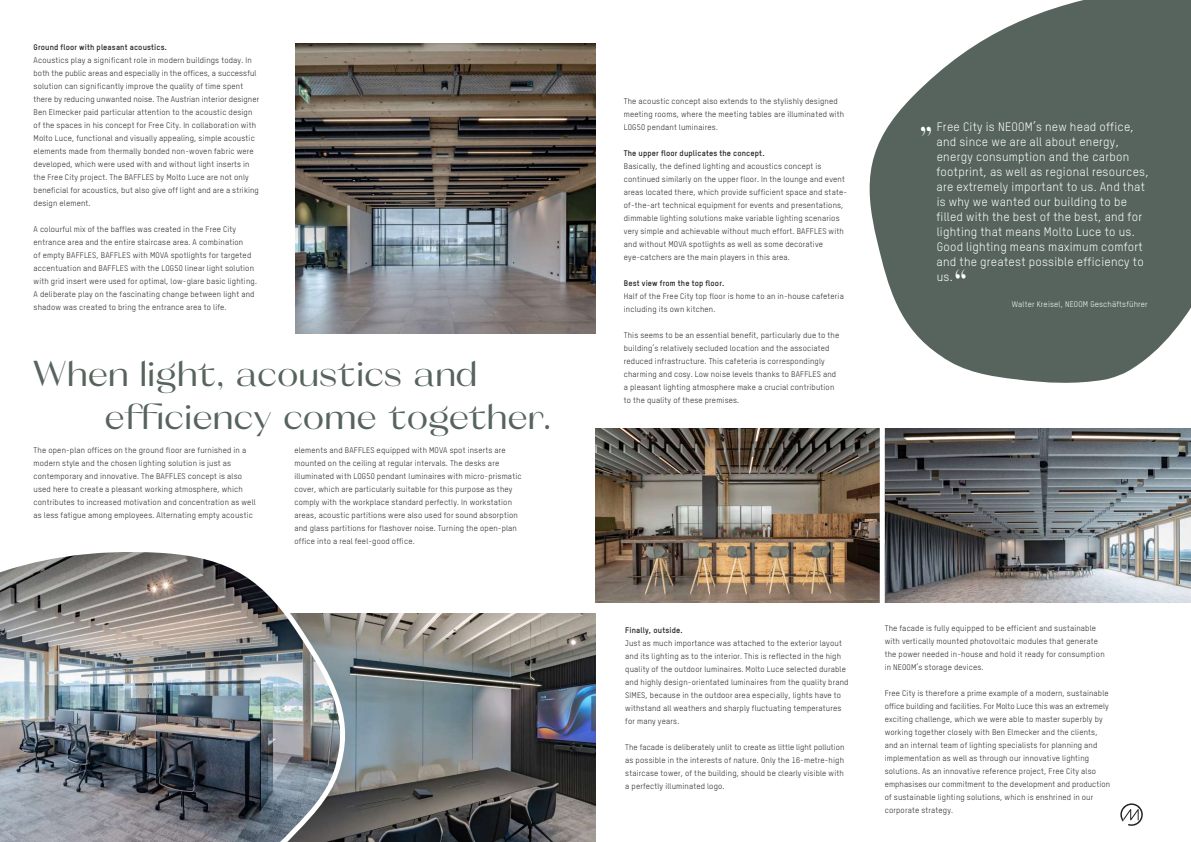
<style>
.page{position:relative;width:1191px;height:842px;background:#fff}
.page>*{position:absolute;margin:0;border:0;box-sizing:border-box;transform-origin:0 0}
.t1{font:49px "Orelo Optical Book";color:#fff}
.t2{font:36px/43.2px "Orelo Optical Regular";color:#56645d}
.t3{font:12px/15px "TSTARPRO";letter-spacing:.02em;color:#fff}
.t4{font:8px/13px "TSTARPRO";letter-spacing:.02em;color:#231f20}
.t5{font:700 8px "TSTARPRO";letter-spacing:.02em;color:#231f20}
.t6{font:8px "TSTARPRO";letter-spacing:.02em;color:#fff}
</style>
<div class="page">
<img style="left:352px;top:613px;width:243px;height:229px">
<img style="left:0;top:552px;width:352px;height:290px">
<img style="left:595px;top:428px;width:596px;height:174px">
<svg style="left:1120px;top:803px;width:22px;height:23px"></svg>
<svg style="left:869px;top:0;width:322px;height:383px;fill:#56645d"></svg>
<img style="left:296px;top:44px;width:299px;height:289px">
<div style="left:879px;top:413px;width:5px;height:193px;background:#fff"></div>
<p class="t5" style="left:34px;top:42px;width:135px">Ground floor with pleasant acoustics.</p>
<p class="t4" style="left:34px;top:54px;width:227px">Acoustics play a significant role in modern buildings today. In both the public areas and especially in the offices, a successful solution can significantly improve the quality of time spent there by reducing unwanted noise. The Austrian interior designer Ben Elmecker paid particular attention to the acoustic design of the spaces in his concept for Free City. In collaboration with Molto Luce, functional and visually appealing, simple acoustic elements made from thermally bonded non-woven fabric were developed, which were used with and without light inserts in the Free City project. The BAFFLES by Molto Luce are not only beneficial for acoustics, but also give off light and are a striking design element.</p>
<p class="t4" style="left:34px;top:223px;width:225px">A colourful mix of the baffles was created in the Free City entrance area and the entire staircase area. A combination<br>of empty BAFFLES, BAFFLES with MOVA spotlights for targeted accentuation and BAFFLES with the LOG50 linear light solution with grid insert were used for optimal, low-glare basic lighting.<br>A deliberate play on the fascinating change between light and shadow was created to bring the entrance area to life.</p>
<h2 class="t2" style="left:105px;top:352px;width:448px;text-indent:-72px">When light, acoustics and efficiency come together.</h2>
<p class="t4" style="left:34px;top:444px;width:224px">The open-plan offices on the ground floor are furnished in a modern style and the chosen lighting solution is just as contemporary and innovative. The BAFFLES concept is also used here to create a pleasant working atmosphere, which contributes to increased motivation and concentration as well as less fatigue among employees. Alternating empty acoustic</p>
<p class="t4" style="left:294px;top:444px;width:229px">elements and BAFFLES equipped with MOVA spot inserts are mounted on the ceiling at regular intervals. The desks are illuminated with LOG50 pendant luminaires with micro-prismatic cover, which are particularly suitable for this purpose as they comply with the workplace standard perfectly. In workstation areas, acoustic partitions were also used for sound absorption and glass partitions for flashover noise. Turning the open-plan office into a real feel-good office.</p>
<p class="t4" style="left:624px;top:95px;width:222px">The acoustic concept also extends to the stylishly designed meeting rooms, where the meeting tables are illuminated with<br>LOG50 pendant luminaires.</p>
<p class="t5" style="left:624px;top:148px;width:142px">The upper floor duplicates the concept.</p>
<p class="t4" style="left:624px;top:160px;width:225px">Basically, the defined lighting and acoustics concept is continued similarly on the upper floor. In the lounge and event areas located there, which provide sufficient space and state&shy;of-the-art technical equipment for events and presentations, dimmable lighting solutions make variable lighting scenarios very simple and achievable without much effort. BAFFLES with and without MOVA spotlights as well as some decorative eye-catchers are the main players in this area.</p>
<p class="t5" style="left:624px;top:278px;width:102px">Best view from the top floor.</p>
<p class="t4" style="left:624px;top:290px;width:221px">Half of the Free City top floor is home to an in-house cafeteria including its own kitchen.</p>
<p class="t4" style="left:624px;top:329px;width:217px">This seems to be an essential benefit, particularly due to the building’s relatively secluded location and the associated reduced infrastructure. This cafeteria is correspondingly charming and cosy. Low noise levels thanks to BAFFLES and a pleasant lighting atmosphere make a crucial contribution to the quality of these premises.</p>
<p class="t3" style="left:936px;top:119px;width:214px">Free City is NEOOM’s new head office, and since we are all about energy, energy consumption and the carbon footprint, as well as regional resources, are extremely important to us. And that is why we wanted our building to be filled with the best of the best, and for lighting that means Molto Luce to us.<br>Good lighting means maximum comfort and the greatest possible efficiency to us.</p>
<h1 class="t1" style="left:918px;top:87px;width:17px">„</h1>
<h1 class="t1" style="left:953px;top:260px;width:17px">“</h1>
<p class="t6" style="left:1012px;top:299px;width:137px">Walter Kreisel, NEOOM Geschäftsführer</p>
<p class="t5" style="left:625px;top:625px;width:59px">Finally, outside.</p>
<p class="t4" style="left:625px;top:636px;width:225px">Just as much importance was attached to the exterior layout and its lighting as to the interior. This is reflected in the high quality of the outdoor luminaires. Molto Luce selected durable and highly design-orientated luminaires from the quality brand SIMES, because in the outdoor area especially, lights have to withstand all weathers and sharply fluctuating temperatures for many years.</p>
<p class="t4" style="left:625px;top:740px;width:221px;text-align:justify">The facade is deliberately unlit to create as little light pollution as possible in the interests of nature. Only the 16-metre-high staircase tower, of the building, should be clearly visible with a perfectly illuminated logo.</p>
<p class="t4" style="left:884px;top:622px;width:221px">The facade is fully equipped to be efficient and sustainable with vertically mounted photovoltaic modules that generate the power needed in-house and hold it ready for consumption in NEOOM’s storage devices.</p>
<p class="t4" style="left:884px;top:687px;width:227px">Free City is therefore a prime example of a modern, sustainable office building and facilities. For Molto Luce this was an extremely exciting challenge, which we were able to master superbly by working together closely with Ben Elmecker and the clients, and an internal team of lighting specialists for planning and implementation as well as through our innovative lighting solutions. As an innovative reference project, Free City also emphasises our commitment to the development and production of sustainable lighting solutions, which is enshrined in our corporate strategy.</p>
</div>
